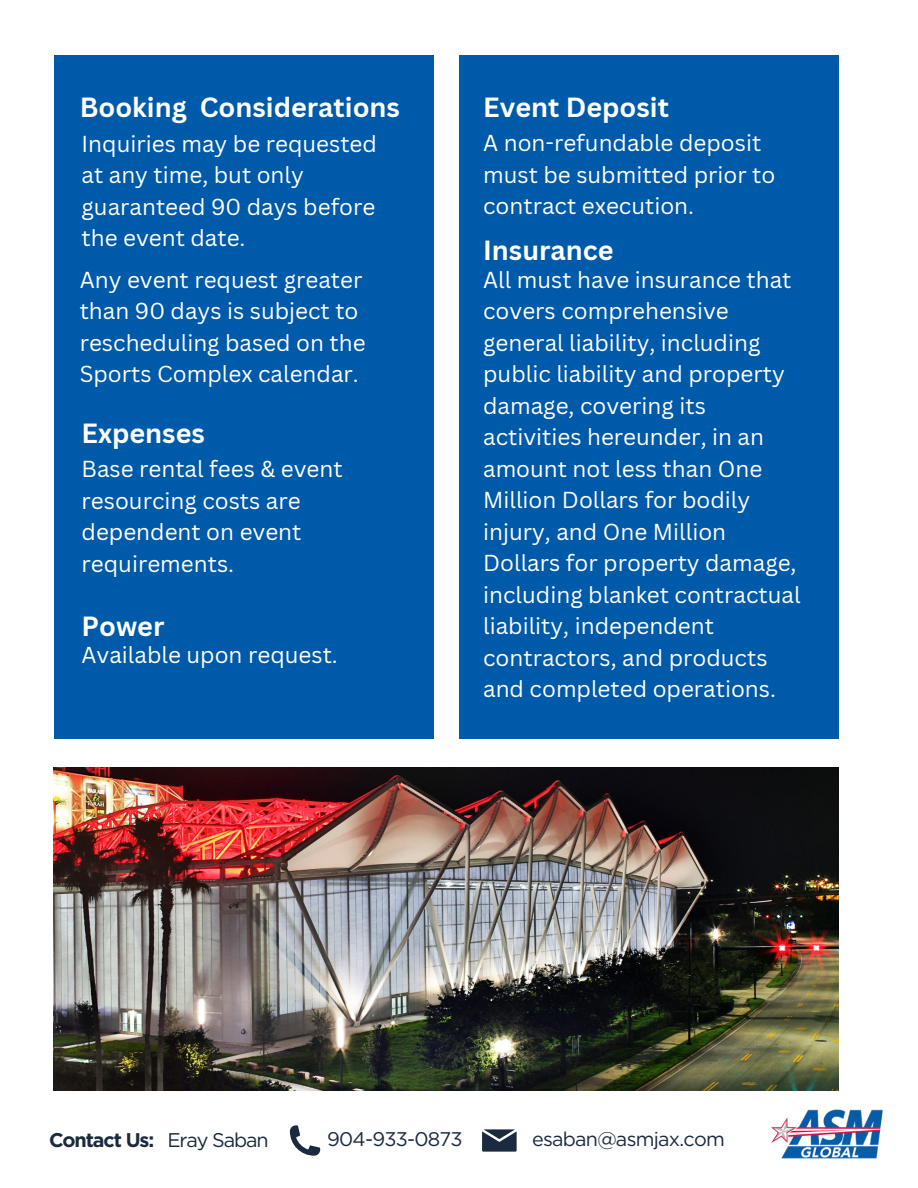
<style>
.page{position:relative;width:918px;height:1188px;background:#fff}
.page>*{position:absolute;margin:0;border:0;box-sizing:border-box;transform-origin:0 0}
.t1{font:700 27px "Canva Sans";color:#fff}
.t2{font:22.5px/31.5px "Canva Sans";color:#fff}
.t3{font:19.8px "Gotham";letter-spacing:-.04em;color:#1b2a3f}
.t4{font:700 19.8px "Gotham";letter-spacing:-.055em;color:#1b2a3f}
</style>
<div class="page">
<div style="left:54px;top:56px;width:379px;height:683px;background:#005aaa"></div>
<div style="left:459px;top:56px;width:379px;height:683px;background:#005aaa"></div>
<img style="left:771px;top:1109px;width:112px;height:50px">
<img style="left:54px;top:768px;width:784px;height:323px">
<svg style="left:290px;top:1125px;width:30px;height:31px"></svg>
<svg style="left:482px;top:1129px;width:35px;height:23px"></svg>
<h2 class="t1" style="left:80px;top:88px;width:322px">Booking Considerations</h2>
<h2 class="t2" style="left:82px;top:127px;width:297px">Inquiries may be requested at any time, but only guaranteed 90 days before the event date.</h2>
<h2 class="t2" style="left:80px;top:263px;width:288px">Any event request greater than 90 days is subject to rescheduling based on the<br>Sports Complex calendar.</h2>
<h1 class="t1" style="left:82px;top:414px;width:125px">Expenses</h1>
<h1 class="t2" style="left:82px;top:453px;width:263px">Base rental fees &amp; event resourcing costs are dependent on event requirements.</h1>
<h2 class="t1" style="left:82px;top:607px;width:84px">Power</h2>
<h1 class="t2" style="left:82px;top:639px;width:258px">Available upon request.</h1>
<h2 class="t1" style="left:483px;top:88px;width:187px">Event Deposit</h2>
<p class="t2" style="left:483px;top:127px;width:294px">A non-refundable deposit must be submitted prior to contract execution.</p>
<h2 class="t1" style="left:483px;top:231px;width:132px">Insurance</h2>
<h1 class="t2" style="left:483px;top:263px;width:319px">All must have insurance that covers comprehensive general liability, including public liability and property damage, covering its activities hereunder, in an amount not less than One<br>Million Dollars for bodily injury, and One Million<br>Dollars for property damage, including blanket contractual liability, independent contractors, and products and completed operations.</h1>
<p class="t4" style="left:49px;top:1128px;width:107px">Contact Us:</p>
<p class="t3" style="left:167px;top:1128px;width:103px">Eray Saban</p>
<h3 class="t3" style="left:327px;top:1127px;width:137px">904-933-0873</h3>
<p class="t3" style="left:532px;top:1127px;width:194px">esaban@asmjax.com</p>
</div>
